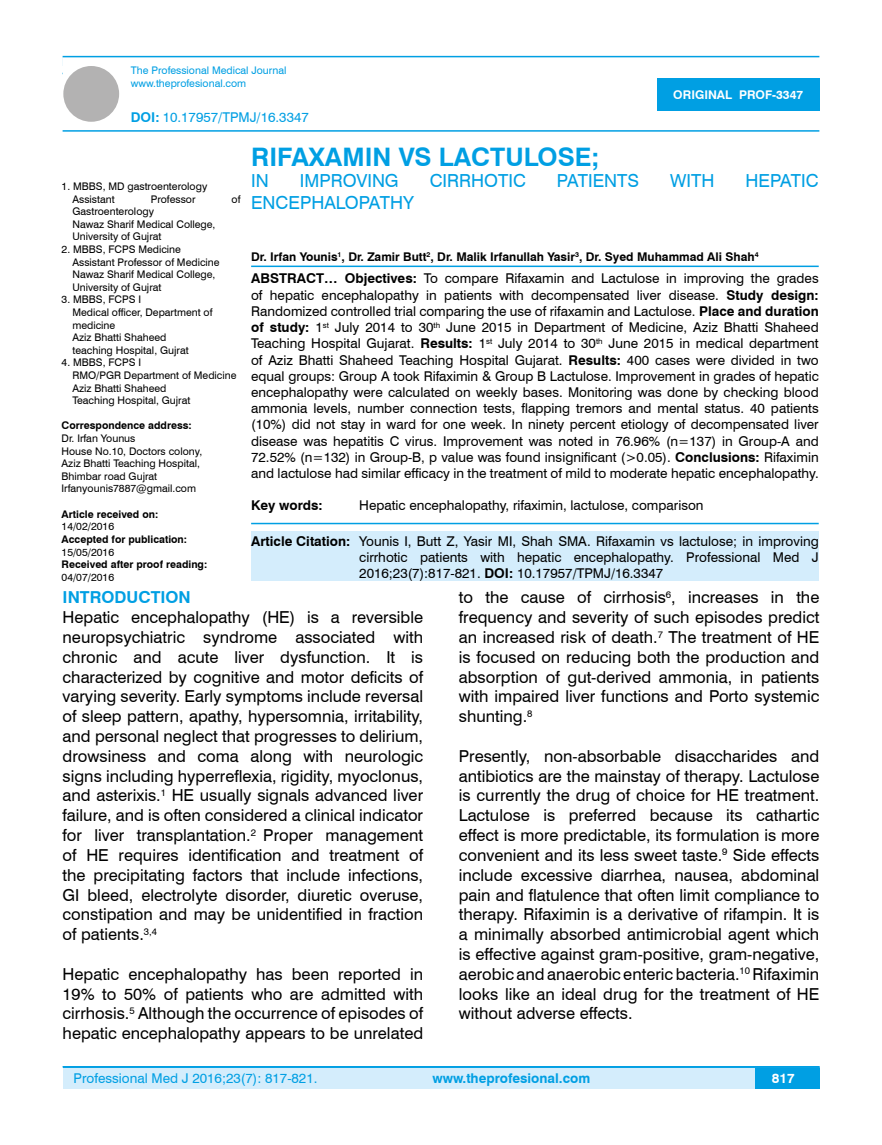
<style>
.page{position:relative;width:882px;height:1145px;background:#fff}
.page>*{position:absolute;margin:0;border:0;box-sizing:border-box;transform-origin:0 0}
.t1{font:700 25.5px "Swiss 721 BT";color:#009fe3}
.t2{font:18px "Swiss 721 BT";color:#009fe3}
.t3{font:16.5px/19.8px "Swiss 721 BT";color:#000;text-align:justify}
.t4{font:700 16.5px "Swiss 721 BT";color:#009fe3}
.t5{font:13.5px/16.2px "Swiss 721 BT";color:#000;text-align:justify}
.t6{font:13.5px "Swiss 721 BT";color:#009fe3}
.t7{font:700 13.5px "Swiss 721 BT";color:#009fe3}
.t8{font:700 13.5px "Swiss 721 BT";color:#000}
.t9{font:700 13.5px "Swiss 721 BT";color:#fff}
.t10{font:700 12px "Swiss 721 BT";color:#000}
.t11{font:700 12px "Swiss 721 BT";color:#fff}
.t12{font:10.5px/12.6px "Swiss 721 BT";color:#000}
.t13{font:700 10.5px "Swiss 721 BT";color:#000}
.t14{font:10.5px/12.6px "Swiss 721 BT";color:#009fe3}
.s1{font-weight:700}
</style>
<div class="page">
<div style="left:63px;top:1067px;width:756px;height:21px;background:#d4edfc"></div>
<hr style="left:63px;top:1066px;width:756px;height:2px;background:#009fe3">
<div style="left:754px;top:1068px;width:65px;height:20px;background:#009fe3"></div>
<hr style="left:63px;top:56px;width:756px;height:1px;background:#009fe3">
<hr style="left:63px;top:130px;width:756px;height:2px;background:#009fe3">
<div style="left:63px;top:66px;width:56px;height:56px;background:#b3b2b2;border-radius:50%"></div>
<div style="left:657px;top:78px;width:162px;height:33px;background:#009fe3"></div>
<hr style="left:251px;top:265px;width:567px;height:2px;background:#009fe3">
<hr style="left:251px;top:523px;width:567px;height:1px;background:#009fe3">
<div style="left:251px;top:531px;width:567px;height:50px;background:#d4edfc"></div>
<p class="t14" style="left:131px;top:64px;width:157px">The Professional Medical Journal www.theprofesional.com</p>
<p class="t6" style="left:131px;top:108px;width:179px"><span class="s1">DOI:</span> 10.17957/TPMJ/16.3347</p>
<p class="t11" style="left:673px;top:87px;width:131px">ORIGINAL PROF-3347</p>
<p class="t12" style="left:72px;top:179px;width:136px;text-indent:-11px">1. MBBS, MD gastroenterology<br>Assistant</p>
<p class="t12" style="left:151px;top:192px;width:46px">Professor</p>
<p class="t12" style="left:231px;top:192px;width:10px">of</p>
<p class="t12" style="left:72px;top:205px;width:144px">Gastroenterology<br>Nawaz Sharif Medical College,<br>University of Gujrat</p>
<p class="t12" style="left:72px;top:242px;width:149px;text-indent:-11px">2. MBBS, FCPS Medicine<br>Assistant Professor of Medicine<br>Nawaz Sharif Medical College,<br>University of Gujrat</p>
<p class="t12" style="left:72px;top:293px;width:141px;text-indent:-11px">3. MBBS, FCPS I<br>Medical officer, Department of medicine<br>Aziz Bhatti Shaheed<br>teaching Hospital, Gujrat</p>
<p class="t12" style="left:72px;top:356px;width:165px;text-indent:-11px">4. MBBS, FCPS I<br>RMO/PGR Department of Medicine<br>Aziz Bhatti Shaheed<br>Teaching Hospital, Gujrat</p>
<p class="t13" style="left:62px;top:418px;width:132px">Correspondence address:</p>
<p class="t12" style="left:62px;top:431px;width:142px">Dr. Irfan Younus<br>House No.10, Doctors colony,<br>Aziz Bhatti Teaching Hospital,<br>Bhimbar road Gujrat<br>Irfanyounis7887@gmail.com</p>
<p class="t13" style="left:62px;top:507px;width:98px">Article received on:</p>
<p class="t12" style="left:62px;top:520px;width:54px">14/02/2016</p>
<p class="t13" style="left:62px;top:532px;width:127px">Accepted for publication:</p>
<p class="t12" style="left:62px;top:545px;width:54px">15/05/2016</p>
<p class="t13" style="left:62px;top:557px;width:147px">Received after proof reading:</p>
<p class="t12" style="left:62px;top:570px;width:54px">04/07/2016</p>
<h1 class="t1" style="left:251px;top:139px;width:349px">RIFAXAMIN VS LACTULOSE;</h1>
<p class="t2" style="left:251px;top:169px;width:19px">IN</p>
<p class="t2" style="left:299px;top:169px;width:100px">IMPROVING</p>
<p class="t2" style="left:429px;top:169px;width:98px">CIRRHOTIC</p>
<p class="t2" style="left:556px;top:169px;width:84px">PATIENTS</p>
<p class="t2" style="left:670px;top:169px;width:46px">WITH</p>
<p class="t2" style="left:745px;top:169px;width:75px">HEPATIC</p>
<p class="t2" style="left:251px;top:190px;width:164px">ENCEPHALOPATHY</p>
<p class="t10" style="left:251px;top:248px;width:509px">Dr. Irfan Younis<sup>1</sup>, Dr. Zamir Butt<sup>2</sup>, Dr. Malik Irfanullah Yasir<sup>3</sup>, Dr. Syed Muhammad Ali Shah<sup>4</sup></p>
<p class="t5" style="left:251px;top:270px;width:569px"><span class="s1">ABSTRACT… Objectives:</span> To compare Rifaxamin and Lactulose in improving the grades of hepatic encephalopathy in patients with decompensated liver disease. <span class="s1">Study design:<br></span>Randomized controlled trial comparing the use of rifaxamin and Lactulose. <span class="s1">Place and duration of study:</span> 1<sup>st</sup> July 2014 to 30<sup>th</sup> June 2015 in Department of Medicine, Aziz Bhatti Shaheed Teaching Hospital Gujarat. <span class="s1">Results:</span> 1<sup>st</sup> July 2014 to 30<sup>th</sup> June 2015 in medical department of Aziz Bhatti Shaheed Teaching Hospital Gujarat. <span class="s1">Results:</span> 400 cases were divided in two equal groups: Group A took Rifaximin &amp; Group B Lactulose. Improvement in grades of hepatic encephalopathy were calculated on weekly bases. Monitoring was done by checking blood ammonia levels, number connection tests, flapping tremors and mental status. 40 patients (10%) did not stay in ward for one week. In ninety percent etiology of decompensated liver disease was hepatitis C virus. Improvement was noted in 76.96% (n=137) in Group-A and 72.52% (n=132) in Group-B, p value was found insignificant (&gt;0.05). <span class="s1">Conclusions:</span> Rifaximin and lactulose had similar efficacy in the treatment of mild to moderate hepatic encephalopathy.</p>
<p class="t8" style="left:251px;top:496px;width:73px">Key words:</p>
<p class="t5" style="left:359px;top:497px;width:345px">Hepatic encephalopathy, rifaximin, lactulose, comparison</p>
<p class="t5" style="left:359px;top:532px;width:461px;text-indent:-108px"><span class="s1">Article Citation:</span> Younis I, Butt Z, Yasir MI, Shah SMA. Rifaxamin vs lactulose; in improving cirrhotic patients with hepatic encephalopathy. Professional Med J 2016;23(7):817-821. <span class="s1">DOI:</span> 10.17957/TPMJ/16.3347</p>
<p class="t4" style="left:63px;top:586px;width:130px">INTRODUCTION</p>
<p class="t3" style="left:63px;top:607px;width:362px">Hepatic encephalopathy (HE) is a reversible neuropsychiatric syndrome associated with chronic and acute liver dysfunction. It is characterized by cognitive and motor deficits of varying severity. Early symptoms include reversal of sleep pattern, apathy, hypersomnia, irritability, and personal neglect that progresses to delirium, drowsiness and coma along with neurologic signs including hyperreflexia, rigidity, myoclonus, and asterixis.<sup>1</sup> HE usually signals advanced liver failure, and is often considered a clinical indicator for liver transplantation.<sup>2</sup> Proper management of HE requires identification and treatment of the precipitating factors that include infections, GI bleed, electrolyte disorder, diuretic overuse, constipation and may be unidentified in fraction of patients.<sup>3,4</sup></p>
<p class="t3" style="left:63px;top:963px;width:362px">Hepatic encephalopathy has been reported in 19% to 50% of patients who are admitted with cirrhosis.<sup>5</sup> Although the occurrence of episodes of hepatic encephalopathy appears to be unrelated</p>
<p class="t3" style="left:458px;top:587px;width:362px">to the cause of cirrhosis<sup>6</sup>, increases in the frequency and severity of such episodes predict an increased risk of death.<sup>7</sup> The treatment of HE is focused on reducing both the production and absorption of gut-derived ammonia, in patients with impaired liver functions and Porto systemic shunting.<sup>8</sup></p>
<p class="t3" style="left:458px;top:745px;width:362px">Presently, non-absorbable disaccharides and antibiotics are the mainstay of therapy. Lactulose is currently the drug of choice for HE treatment.<br>Lactulose is preferred because its cathartic effect is more predictable, its formulation is more convenient and its less sweet taste.<sup>9</sup> Side effects include excessive diarrhea, nausea, abdominal pain and flatulence that often limit compliance to therapy. Rifaximin is a derivative of rifampin. It is a minimally absorbed antimicrobial agent which is effective against gram-positive, gram-negative, aerobic and anaerobic enteric bacteria.<sup>10</sup> Rifaximin looks like an ideal drug for the treatment of HE without adverse effects.</p>
<p class="t6" style="left:74px;top:1069px;width:245px">Professional Med J 2016;23(7): 817-821.</p>
<p class="t7" style="left:432px;top:1069px;width:159px">www.theprofesional.com</p>
<p class="t9" style="left:771px;top:1069px;width:24px">817</p>
</div>
